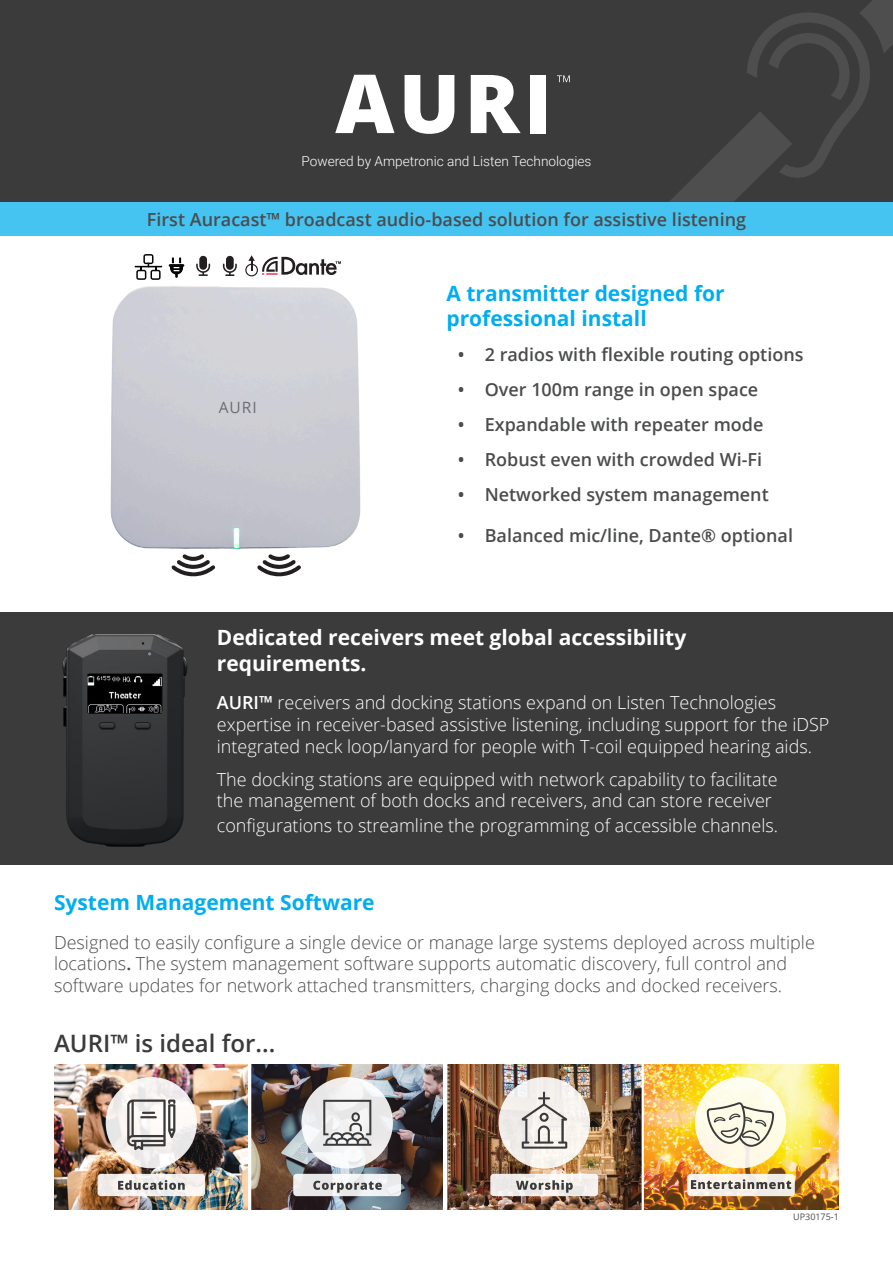
<style>
.page{position:relative;width:893px;height:1263px;background:#fff}
.page>*{position:absolute;margin:0;border:0;box-sizing:border-box;transform-origin:0 0}
.Content_text{font:600 24px "Open Sans";color:#3b3b3b}
.Content_text-2{font:700 21px/25.2px "Open Sans";color:#00aeef}
.Content_text-3{font:700 21px/25.2px "Open Sans";color:#fff}
.Content_text-4{font:300 18px/21.6px "Open Sans";color:#fff}
.Content_text-5{font:300 18px/21.6px "Open Sans";color:#4b4c4d}
.Content_text-6{font:600 18px "Open Sans";color:#4b4c4d}
.t1{font:15.6px "Open Sans";color:#6c6d70}
.Content_text-7{font:300 13.65px "Roboto";color:#fff}
.Content_text-8{font:9px "Open Sans";color:#4b4c4d}
.s1{font-weight:600}
</style>
<div class="page">
<div style="left:0;top:612px;width:893px;height:253px;background:#3b3b3b"></div>
<div style="left:0;top:0;width:893px;height:202px;background:#3b3b3b"></div>
<svg style="left:669px;top:0;width:224px;height:202px"></svg>
<div style="left:0;top:202px;width:893px;height:34px;background:#45c4f2"></div>
<svg style="left:335px;top:75px;width:59px;height:58px"></svg>
<svg style="left:405px;top:75px;width:49px;height:59px"></svg>
<svg style="left:471px;top:75px;width:50px;height:58px"></svg>
<div style="left:530px;top:75px;width:16px;height:58px;background:#fff"></div>
<svg style="left:557px;top:75px;width:13px;height:7px"></svg>
<img style="left:110px;top:264px;width:251px;height:304px">
<svg style="left:196px;top:256px;width:14px;height:20px"></svg>
<hr style="left:169px;top:264px;width:15px;height:3px;background:#050504">
<svg style="left:170px;top:257px;width:13px;height:21px"></svg>
<svg style="left:245px;top:255px;width:96px;height:21px"></svg>
<svg style="left:223px;top:256px;width:14px;height:20px"></svg>
<svg style="left:135px;top:254px;width:27px;height:26px"></svg>
<svg style="left:171px;top:554px;width:44px;height:23px"></svg>
<svg style="left:257px;top:554px;width:44px;height:23px"></svg>
<img style="left:62px;top:634px;width:126px;height:213px">
<img style="left:54px;top:1064px;width:193px;height:145px">
<img style="left:251px;top:1065px;width:191px;height:144px">
<img style="left:447px;top:1064px;width:194px;height:145px">
<img style="left:644px;top:1064px;width:195px;height:145px">
<div style="left:293px;top:1174px;width:108px;height:22px;background:linear-gradient(to right,#eae9e9,#f1f3f4);border-radius:4px"></div>
<svg style="left:301px;top:1077px;width:92px;height:91px;fill:#eeeded"></svg>
<svg style="left:323px;top:1100px;width:48px;height:46px"></svg>
<svg style="left:313px;top:1181px;width:69px;height:12px"></svg>
<div style="left:98px;top:1174px;width:107px;height:22px;background:linear-gradient(to right,#f3efec,#f4f2f0);border-radius:4px"></div>
<svg style="left:106px;top:1077px;width:91px;height:91px;fill:#f4f0ee"></svg>
<svg style="left:127px;top:1099px;width:48px;height:51px"></svg>
<svg style="left:118px;top:1180px;width:67px;height:10px"></svg>
<div style="left:687px;top:1174px;width:108px;height:22px;background:linear-gradient(to right,#fbf3ea,#f2ede6);border-radius:4px"></div>
<div style="left:695px;top:1077px;width:91px;height:91px;background:linear-gradient(to bottom,#fefeec,#fdf7e5);border-radius:50%"></div>
<svg style="left:691px;top:1179px;width:100px;height:10px"></svg>
<svg style="left:707px;top:1102px;width:67px;height:45px"></svg>
<div style="left:490px;top:1174px;width:108px;height:22px;background:linear-gradient(to right,#eeecea,#f8f3f0);border-radius:4px"></div>
<div style="left:499px;top:1077px;width:91px;height:91px;background:#f4f0ec;border-radius:50%"></div>
<svg style="left:516px;top:1180px;width:57px;height:13px"></svg>
<svg style="left:521px;top:1091px;width:46px;height:58px"></svg>
<p class="Content_text-7" style="left:301px;top:152px;width:292px">Powered by Ampetronic and Listen Technologies</p>
<p class="Content_text-6" style="left:147px;top:207px;width:601px">First Auracast™ broadcast audio-based solution for assistive listening</p>
<p class="t1" style="left:219px;top:397px;width:39px">AURI</p>
<p class="Content_text-2" style="left:446px;top:280px;width:280px">A transmitter designed for professional install</p>
<p class="Content_text-6" style="left:458px;top:342px;width:347px">• 2 radios with flexible routing options</p>
<p class="Content_text-6" style="left:458px;top:377px;width:302px">• Over 100m range in open space</p>
<p class="Content_text-6" style="left:458px;top:412px;width:307px">• Expandable with repeater mode</p>
<p class="Content_text-6" style="left:458px;top:447px;width:306px">• Robust even with crowded Wi-Fi</p>
<p class="Content_text-6" style="left:458px;top:482px;width:313px">• Networked system management</p>
<p class="Content_text-6" style="left:458px;top:523px;width:337px">• Balanced mic/line, Dante® optional</p>
<p class="Content_text-3" style="left:217px;top:625px;width:471px">Dedicated receivers meet global accessibility requirements.</p>
<p class="Content_text-4" style="left:217px;top:691px;width:614px"><span class="s1">AURI™</span> receivers and docking stations expand on Listen Technologies expertise in receiver-based assistive listening, including support for the iDSP integrated neck loop/lanyard for people with T-coil equipped hearing aids.</p>
<p class="Content_text-4" style="left:217px;top:768px;width:562px">The docking stations are equipped with network capability to facilitate the management of both docks and receivers, and can store receiver</p>
<p class="Content_text-4" style="left:217px;top:814px;width:563px">configurations to streamline the programming of accessible channels.</p>
<p class="Content_text-2" style="left:54px;top:889px;width:322px">System Management Software</p>
<p class="Content_text-5" style="left:54px;top:931px;width:762px">Designed to easily configure a single device or manage large systems deployed across multiple locations<span class="s1">.</span> The system management software supports automatic discovery, full control and software updates for network attached transmitters, charging docks and docked receivers.</p>
<p class="Content_text" style="left:54px;top:1027px;width:223px">AURI™ is ideal for...</p>
<p class="Content_text-8" style="left:793px;top:1210px;width:47px">UP30175-1</p>
</div>
